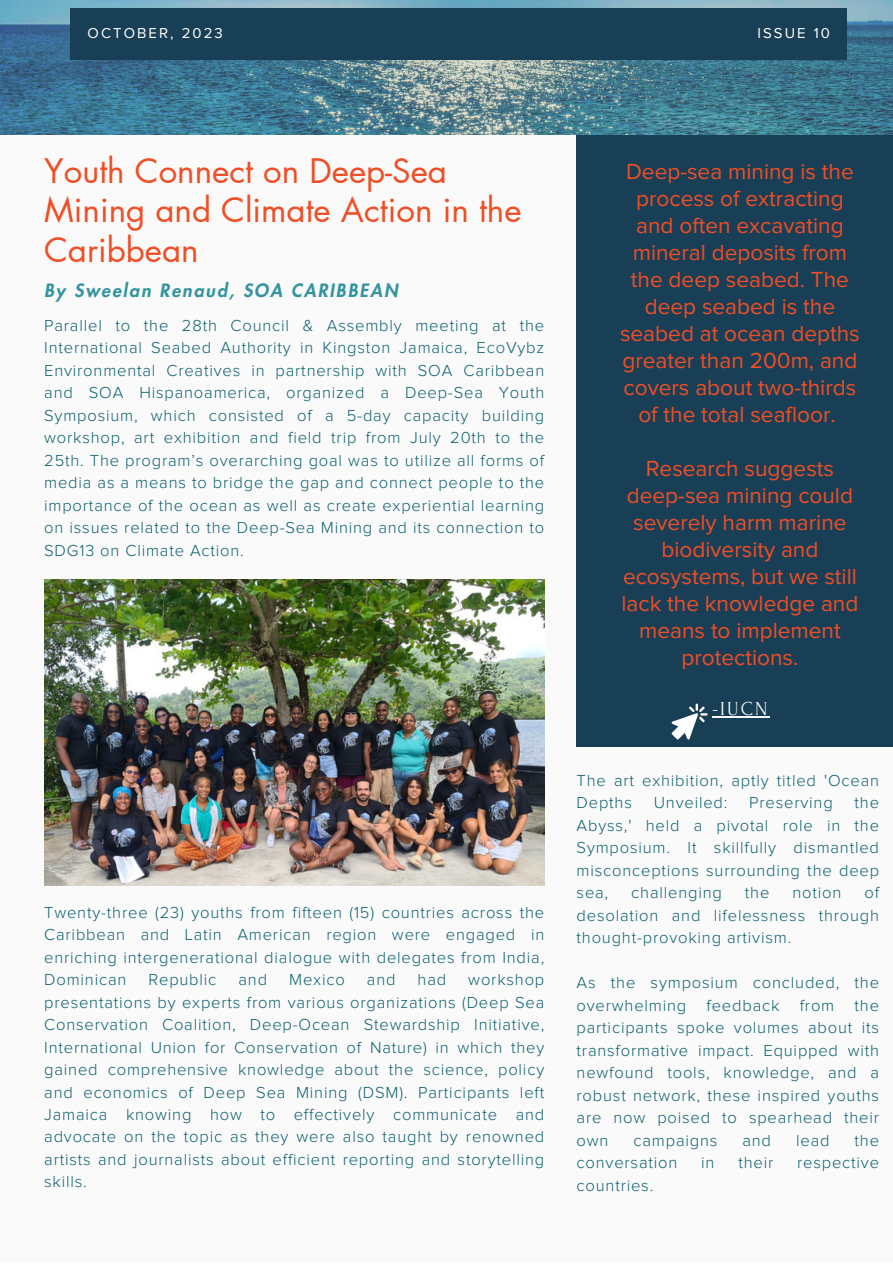
<style>
.page{position:relative;width:893px;height:1264px;background:#fff}
.page>*{position:absolute;margin:0;border:0;box-sizing:border-box;transform-origin:0 0}
.t1{font:33px/39.3px "Futura LT Pro";color:#f04e25}
.t2{font:22.65px/27px "Proxima Nova";color:#f04e25;text-align:center}
.t3{font:19.8px "Forum";color:#fafafa}
.t4{font:italic 800 18px "Futura LT Pro";letter-spacing:.1em;color:#3494a0}
.t5{font:300 16.5px/22.5px "Proxima Nova";letter-spacing:.05em;color:#0e6171;text-align:justify}
.t6{font:14.85px "Proxima Nova";letter-spacing:.14em;color:#fff}
</style>
<div class="page">
<div style="left:0;top:0;width:892px;height:1262px;background:#fafafa"></div>
<div style="left:576px;top:111px;width:316px;height:636px;background:#193f57"></div>
<img style="left:0;top:0;width:892px;height:134px">
<img style="left:44px;top:579px;width:500px;height:306px">
<svg style="left:671px;top:703px;width:36px;height:36px"></svg>
<hr style="left:712px;top:716px;width:57px;height:1px;background:#fafafa">
<div style="left:71px;top:9px;width:775px;height:50px;background:#193f57"></div>
<p class="t6" style="left:88px;top:26px;width:137px">OCTOBER, 2023</p>
<p class="t6" style="left:757px;top:26px;width:74px">ISSUE 10</p>
<p class="t1" style="left:44px;top:153px;width:479px">Youth Connect on Deep-Sea<br>Mining and Climate Action in the<br>Caribbean</p>
<p class="t4" style="left:44px;top:282px;width:355px">By Sweelan Renaud, SOA CARIBBEAN</p>
<p class="t5" style="left:44px;top:315px;width:501px">Parallel to the 28th Council &amp; Assembly meeting at the International Seabed Authority in Kingston Jamaica, EcoVybz Environmental Creatives in partnership with SOA Caribbean and SOA Hispanoamerica, organized a Deep-Sea Youth Symposium, which consisted of a 5-day capacity building workshop, art exhibition and field trip from July 20th to the 25th. The program’s overarching goal was to utilize all forms of media as a means to bridge the gap and connect people to the importance of the ocean as well as create experiential learning on issues related to the Deep-Sea Mining and its connection to SDG13 on Climate Action.</p>
<p class="t5" style="left:44px;top:901px;width:501px">Twenty-three (23) youths from fifteen (15) countries across the Caribbean and Latin American region were engaged in enriching intergenerational dialogue with delegates from India, Dominican</p>
<p class="t5" style="left:44px;top:969px;width:501px;text-indent:424px">workshop presentations by experts from various organizations (Deep Sea Conservation Coalition, Deep-Ocean Stewardship Initiative, International Union for Conservation of Nature) in which they gained comprehensive knowledge about the science, policy and economics of Deep Sea Mining (DSM). Participants left Jamaica knowing how to effectively communicate and advocate on the topic as they were also taught by renowned artists and journalists about efficient reporting and storytelling skills.</p>
<p class="t5" style="left:148px;top:969px;width:69px">Republic</p>
<p class="t5" style="left:238px;top:969px;width:30px">and</p>
<p class="t5" style="left:289px;top:969px;width:57px">Mexico</p>
<p class="t5" style="left:367px;top:969px;width:30px">and</p>
<p class="t5" style="left:417px;top:969px;width:30px">had</p>
<p class="t2" style="left:620px;top:159px;width:241px">Deep-sea mining is the process of extracting and often excavating mineral deposits from the deep seabed. The deep seabed is the seabed at ocean depths greater than 200m, and covers about two-thirds of the total seafloor.</p>
<p class="t2" style="left:621px;top:456px;width:238px">Research suggests deep-sea mining could severely harm marine biodiversity and ecosystems, but we still lack the knowledge and means to implement protections.</p>
<p class="t3" style="left:712px;top:698px;width:57px">-IUCN</p>
<p class="t5" style="left:576px;top:770px;width:304px">The art exhibition, aptly titled 'Ocean<br>Depths</p>
<p class="t5" style="left:576px;top:792px;width:304px;text-indent:278px">the Abyss,' held a pivotal role in the Symposium. It skillfully dismantled misconceptions surrounding the deep sea,</p>
<p class="t5" style="left:653px;top:792px;width:75px">Unveiled:</p>
<p class="t5" style="left:749px;top:792px;width:85px">Preserving</p>
<p class="t5" style="left:576px;top:882px;width:304px;text-indent:288px">of desolation and lifelessness through thought-provoking artivism.</p>
<p class="t5" style="left:576px;top:972px;width:304px">As the symposium concluded, the overwhelming feedback from the participants spoke volumes about its transformative impact. Equipped with newfound tools, knowledge, and a robust network, these inspired youths are now poised to spearhead their own</p>
<p class="t5" style="left:631px;top:882px;width:92px">challenging</p>
<p class="t5" style="left:744px;top:882px;width:26px">the</p>
<p class="t5" style="left:792px;top:882px;width:50px">notion</p>
<p class="t5" style="left:633px;top:1129px;width:85px">campaigns</p>
<p class="t5" style="left:742px;top:1129px;width:30px">and</p>
<p class="t5" style="left:796px;top:1129px;width:35px">lead</p>
<p class="t5" style="left:854px;top:1129px;width:26px">the</p>
<p class="t5" style="left:576px;top:1152px;width:102px">conversation</p>
<p class="t5" style="left:701px;top:1152px;width:15px">in</p>
<p class="t5" style="left:738px;top:1152px;width:36px">their</p>
<p class="t5" style="left:797px;top:1152px;width:83px">respective</p>
<p class="t5" style="left:576px;top:1174px;width:78px">countries.</p>
</div>
